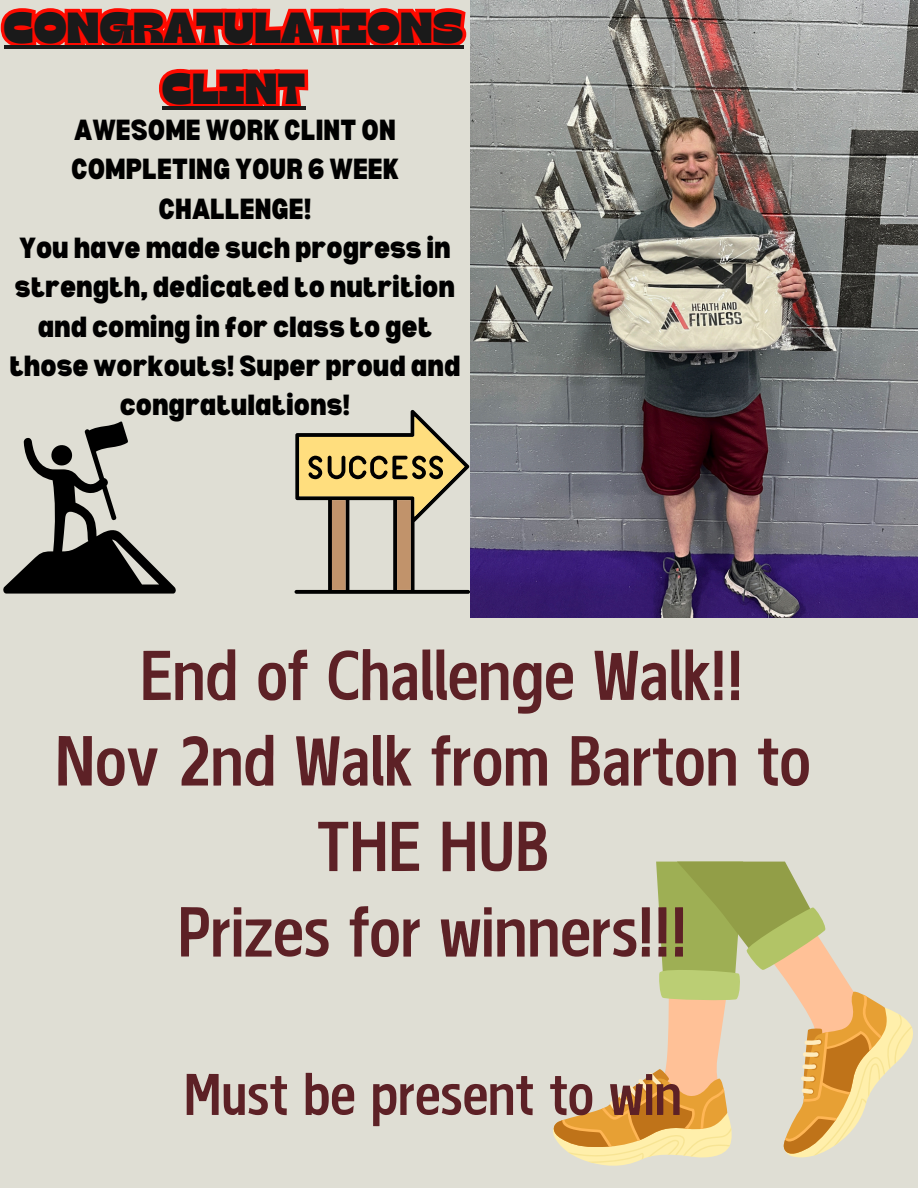
<style>
.page{position:relative;width:918px;height:1188px;background:#dfded4}
.page>*{position:absolute;margin:0;border:0;box-sizing:border-box;transform-origin:0 0}
.t1{font:61.5px/85.5px "Canva Fu Gu Hei Latin";color:#5d2126;text-align:center}
.t2{font:51px "Canva Fu Gu Hei Latin";color:#5d2126}
.t3{font:43.5px/60.8px "Gulfs Display";color:#1a1a1a;text-align:center}
.t4{font:900 semi-condensed 28.5px/39.3px "Bernoru";color:#000;text-align:center}
</style>
<div class="page">
<svg style="left:3px;top:422px;width:173px;height:172px"></svg>
<svg style="left:295px;top:410px;width:175px;height:184px"></svg>
<svg style="left:553px;top:862px;width:360px;height:304px"></svg>
<img style="left:470px;top:0;width:448px;height:618px">
<svg style="left:0;top:3px;width:472px;height:50px"></svg>
<svg style="left:159px;top:68px;width:150px;height:42px"></svg>
<hr style="left:4px;top:45px;width:460px;height:4px;background:#1a1a1a">
<hr style="left:162px;top:106px;width:143px;height:3px;background:#1a1a1a">
<h3 class="t3" style="left:4px;top:-5px;width:461px">CONGRATULATIONS<br>CLINT</h3>
<p class="t4" style="left:10px;top:109px;width:452px">AWESOME WORK CLINT ON<br>COMPLETING YOUR 6 WEEK<br>CHALLENGE!<br>You have made such progress in strength, dedicated to nutrition and coming in for class to get those workouts! Super proud and congratulations!</p>
<p class="t1" style="left:55px;top:631px;width:757px">End of Challenge Walk!!<br>Nov 2nd Walk from Barton to<br>THE HUB<br>Prizes for winners!!!</p>
<p class="t2" style="left:184px;top:1067px;width:499px">Must be present to win</p>
</div>
